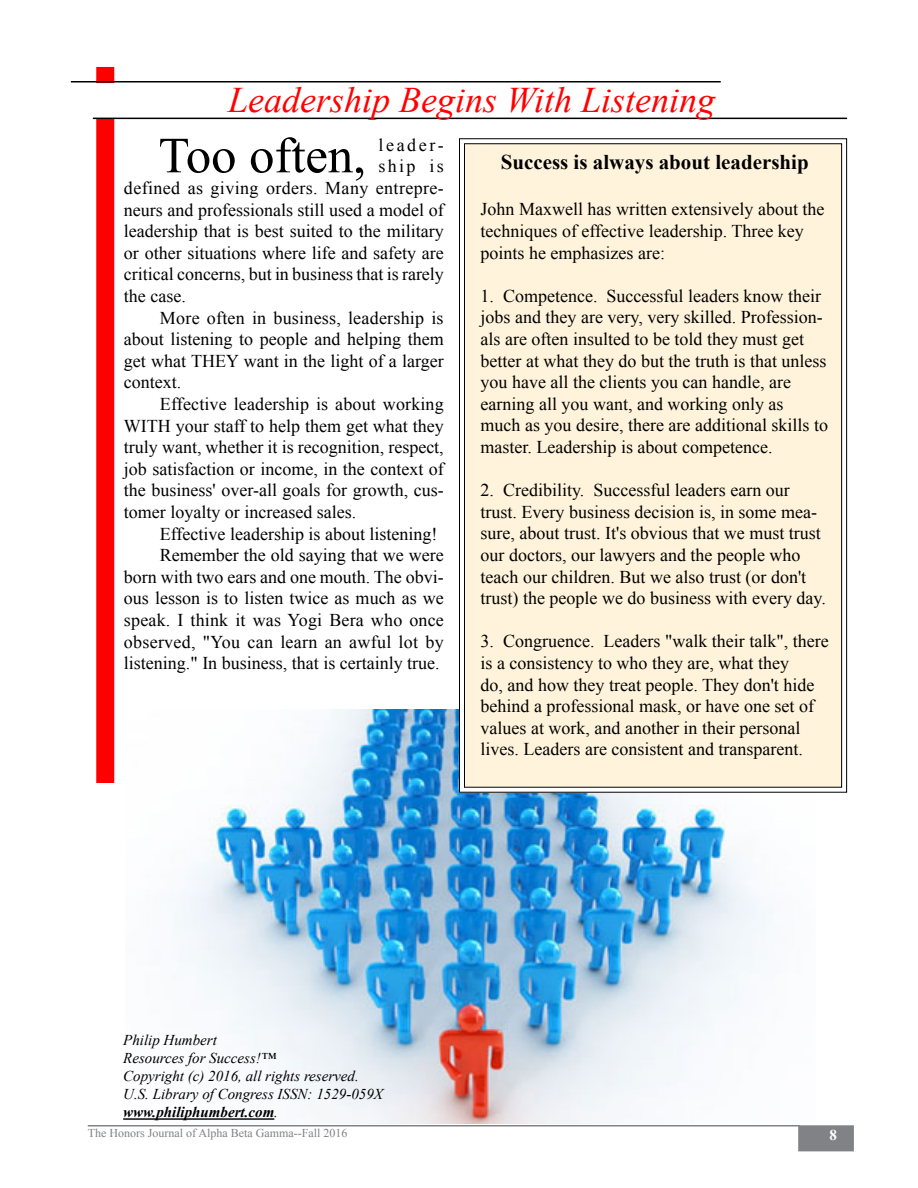
<style>
.page{position:relative;width:918px;height:1188px;background:#fff}
.page>*{position:absolute;margin:0;border:0;box-sizing:border-box;transform-origin:0 0}
.t1{font:50.55px "Times New Roman";color:#000}
.t2{font:italic 36px "Times New Roman";color:#f00}
.t3{font:700 21px "Times New Roman";color:#000}
.t4{font:18px/21.6px "Times New Roman";color:#000}
.t5{font:18px "Times New Roman";letter-spacing:.02em;color:#000}
.t6{font:italic 15px/18px "Times New Roman";color:#000}
.t7{font:700 15px "Times New Roman";color:#fff}
.t8{font:12px "Times New Roman";color:#808285}
.s1{font-weight:700}
</style>
<div class="page">
<div style="left:798px;top:1125px;width:56px;height:26px;background:#808285;border:2px solid #808285"></div>
<hr style="left:88px;top:1125px;width:712px;height:1px;background:#808285">
<img style="left:174px;top:709px;width:600px;height:414px">
<div style="left:96px;top:67px;width:18px;height:716px;background:#f00"></div>
<hr style="left:71px;top:81px;width:650px;height:1px;background:#000">
<div style="left:71px;top:83px;width:759px;height:36px;background:#fff;border:2px solid #fff"></div>
<hr style="left:93px;top:118px;width:754px;height:1px;background:#000">
<div style="left:458px;top:138px;width:390px;height:655px;background:#fff4db"></div>
<hr style="left:123px;top:1118px;width:151px;height:2px;background:#000">
<h2 class="t2" style="left:228px;top:75px;width:489px">Leadership Begins With Listening</h2>
<p class="t3" style="left:501px;top:147px;width:310px">Success is always about leadership</p>
<p class="t4" style="left:481px;top:198px;width:345px">John Maxwell has written extensively about the techniques of effective leadership. Three key points he emphasizes are:</p>
<p class="t4" style="left:481px;top:285px;width:349px">1. Competence. Successful leaders know their jobs and they are very, very skilled. Profession&shy;als are often insulted to be told they must get better at what they do but the truth is that unless you have all the clients you can handle, are earning all you want, and working only as<br>much as you desire, there are additional skills to master. Leadership is about competence.</p>
<p class="t4" style="left:481px;top:479px;width:347px">2. Credibility. Successful leaders earn our trust. Every business decision is, in some mea&shy;sure, about trust. It's obvious that we must trust our doctors, our lawyers and the people who teach our children. But we also trust (or don't trust) the people we do business with every day.</p>
<p class="t4" style="left:481px;top:630px;width:350px">3. Congruence. Leaders "walk their talk", there is a consistency to who they are, what they<br>do, and how they treat people. They don't hide behind a professional mask, or have one set of values at work, and another in their personal lives. Leaders are consistent and transparent.</p>
<h1 class="t1" style="left:158px;top:121px;width:209px">Too often,</h1>
<p class="t4" style="left:378px;top:134px;width:67px">leader-</p>
<p class="t4" style="left:378px;top:155px;width:67px">ship is</p>
<p class="t5" style="left:124px;top:176px;width:321px">defined as giving orders. Many entrepre-</p>
<p class="t4" style="left:124px;top:198px;width:321px">neurs and professionals still used a model of</p>
<p class="t4" style="left:124px;top:220px;width:321px">leadership that is best suited to the military</p>
<p class="t4" style="left:124px;top:242px;width:321px">or other situations where life and safety are</p>
<p class="t4" style="left:124px;top:263px;width:321px">critical concerns, but in business that is rarely</p>
<p class="t4" style="left:124px;top:285px;width:63px">the case.</p>
<p class="t4" style="left:160px;top:306px;width:285px">More often in business, leadership is</p>
<p class="t4" style="left:124px;top:328px;width:321px">about listening to people and helping them</p>
<p class="t4" style="left:124px;top:350px;width:321px">get what THEY want in the light of a larger</p>
<p class="t4" style="left:124px;top:371px;width:59px">context.</p>
<p class="t4" style="left:160px;top:393px;width:285px">Effective leadership is about working</p>
<p class="t4" style="left:124px;top:414px;width:321px">WITH your staff to help them get what they</p>
<p class="t4" style="left:124px;top:436px;width:321px">truly want, whether it is recognition, respect,</p>
<p class="t4" style="left:124px;top:458px;width:321px">job satisfaction or income, in the context of</p>
<p class="t4" style="left:124px;top:479px;width:321px">the business' over-all goals for growth, cus-</p>
<p class="t4" style="left:124px;top:501px;width:234px">tomer loyalty or increased sales.</p>
<p class="t4" style="left:160px;top:522px;width:279px">Effective leadership is about listening!</p>
<p class="t4" style="left:160px;top:544px;width:285px">Remember the old saying that we were</p>
<p class="t4" style="left:124px;top:566px;width:321px">born with two ears and one mouth. The obvi-</p>
<p class="t4" style="left:124px;top:587px;width:321px">ous lesson is to listen twice as much as we</p>
<p class="t4" style="left:124px;top:609px;width:321px">speak. I think it was Yogi Bera who once</p>
<p class="t4" style="left:124px;top:630px;width:321px">observed, "You can learn an awful lot by</p>
<p class="t4" style="left:124px;top:652px;width:317px">listening." In business, that is certainly true.</p>
<p class="t6" style="left:123px;top:1031px;width:261px">Philip Humbert<br>Resources for Success!™<br>Copyright (c) 2016, all rights reserved.<br>U.S. Library of Congress ISSN: 1529-059X <span class="s1">www.philiphumbert.com</span>.</p>
<p class="t8" style="left:88px;top:1125px;width:261px">The Honors Journal of Alpha Beta Gamma--Fall 2016</p>
<p class="t7" style="left:830px;top:1124px;width:9px">8</p>
</div>
